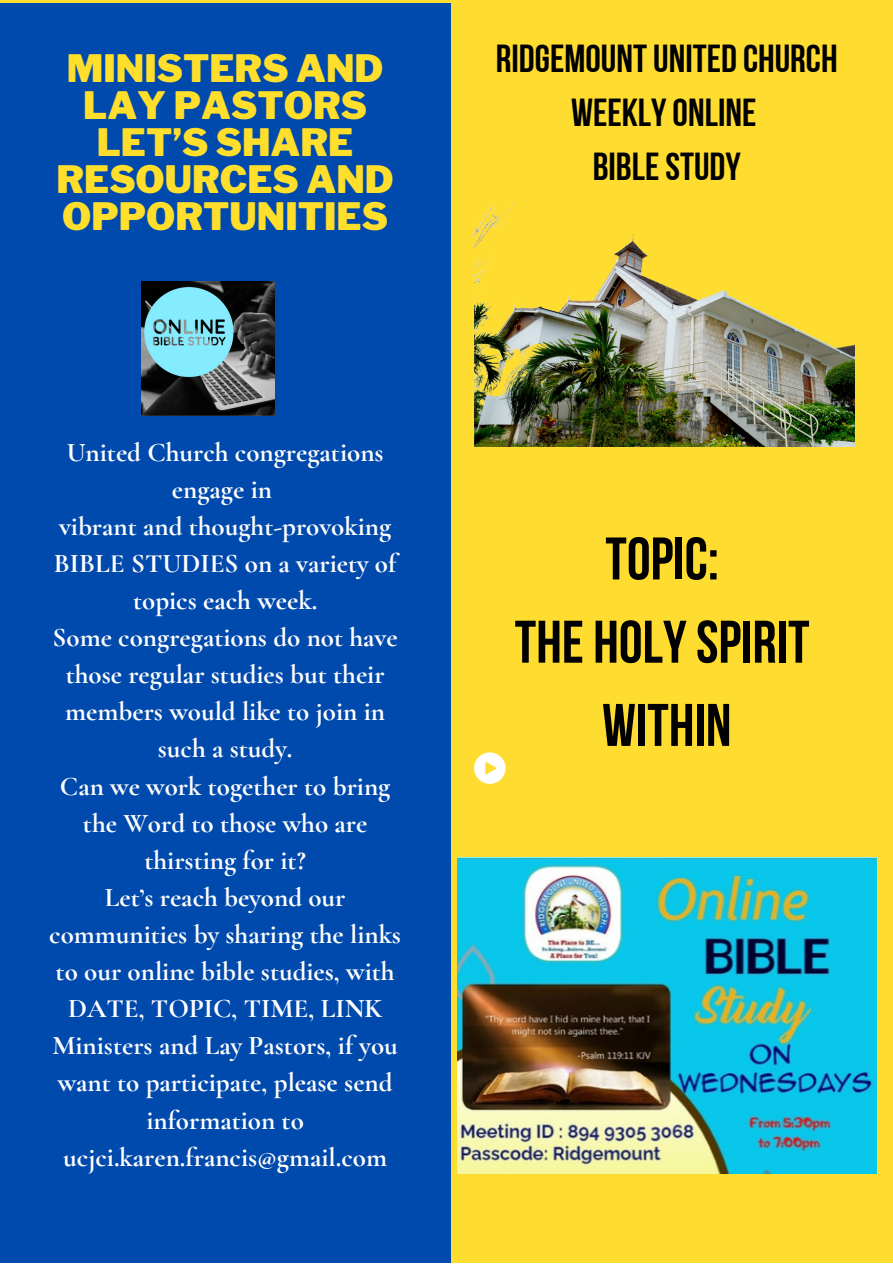
<style>
.page{position:relative;width:893px;height:1264px;background:#fff}
.page>*{position:absolute;margin:0;border:0;box-sizing:border-box;transform-origin:0 0}
.t1{font:60px "Bebas Neue Cyrillic";color:#000}
.t2{font:39px "Bebas Neue Cyrillic";color:#000}
.t3{font:900 37.5px/37px "Libre Franklin";color:#ffdf2b;text-align:center}
.t4{font:700 27px/37px "Cormorant Garamond";color:#fffffe;text-align:center}
</style>
<div class="page">
<div style="left:0;top:0;width:892px;height:1262px;background:#ffdd30"></div>
<svg style="left:474px;top:752px;width:31px;height:32px"></svg>
<div style="left:0;top:3px;width:450px;height:1259px;background:#004aad"></div>
<img style="left:141px;top:281px;width:134px;height:134px">
<img style="left:458px;top:857px;width:418px;height:315px">
<img style="left:474px;top:201px;width:380px;height:246px">
<p class="t3" style="left:56px;top:50px;width:339px">MINISTERS AND<br>LAY PASTORS<br>LET’S SHARE<br>RESOURCES AND<br>OPPORTUNITIES</p>
<p class="t4" style="left:67px;top:433px;width:318px">United Church congregations engage in</p>
<p class="t4" style="left:54px;top:507px;width:344px">vibrant and thought-provoking<br>BIBLE STUDIES on a variety of topics each week.</p>
<p class="t4" style="left:53px;top:619px;width:346px">Some congregations do not have those regular studies but their members would like to join in such a study.</p>
<p class="t4" style="left:60px;top:767px;width:332px">Can we work together to bring the Word to those who are thirsting for it?</p>
<p class="t4" style="left:49px;top:878px;width:353px">Let’s reach beyond our communities by sharing the links to our online bible studies, with<br>DATE, TOPIC, TIME, LINK</p>
<p class="t4" style="left:52px;top:1027px;width:347px">Ministers and Lay Pastors, if you want to participate, please send information to ucjci.karen.francis@gmail.com</p>
<p class="t2" style="left:496px;top:42px;width:343px">RIDGEMOUNTUNITED CHURCH</p>
<p class="t2" style="left:571px;top:96px;width:187px">WEEKLYONLINE</p>
<p class="t2" style="left:592px;top:150px;width:150px">BIBLESTUDY</p>
<p class="t1" style="left:605px;top:534px;width:115px">TOPIC:</p>
<p class="t1" style="left:514px;top:617px;width:296px">THE HOLYSPIRIT</p>
<p class="t1" style="left:602px;top:701px;width:131px">WITHIN</p>
</div>
